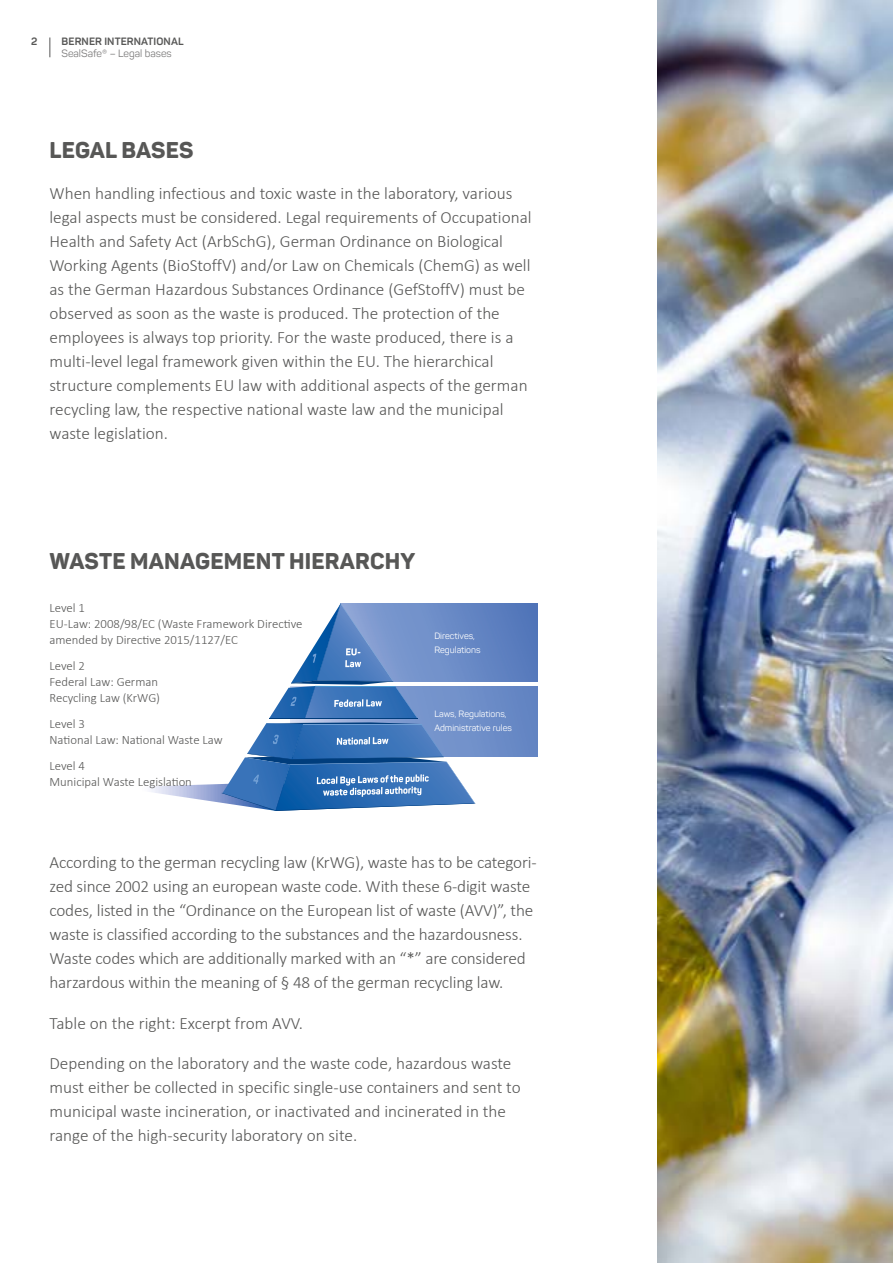
<style>
.page{position:relative;width:893px;height:1263px;background:#fff}
.page>*{position:absolute;margin:0;border:0;box-sizing:border-box;transform-origin:0 0}
.t1{font:800 22.5px "Panton";letter-spacing:.01em;color:#575756}
.t2{font:300 17.25px/24px "Calibri";color:#575756}
.t3{font:300 12.75px/15.8px "Calibri";color:#575756}
.t4{font:700 10.5px "Panton";letter-spacing:.01em;color:#575756}
.t5{font:10.5px "Panton";color:#7c7b7b}
.t6{font:9px/13.6px "Panton";color:#fff}
</style>
<div class="page">
<svg style="left:49px;top:38px;width:1px;height:19px"></svg>
<div style="left:340px;top:604px;width:198px;height:77px;background:#5b7ebf"></div>
<div style="left:290px;top:687px;width:248px;height:70px;background:#6889c5"></div>
<svg style="left:151px;top:603px;width:325px;height:208px"></svg>
<img style="left:657px;top:0;width:236px;height:1263px">
<p class="t4" style="left:31px;top:35px;width:8px">2</p>
<p class="t4" style="left:62px;top:35px;width:124px">BERNER INTERNATIONAL</p>
<p class="t5" style="left:61px;top:47px;width:112px">SealSafe® – Legal bases</p>
<h1 class="t1" style="left:50px;top:136px;width:145px">LEGAL BASES</h1>
<p class="t2" style="left:49px;top:181px;width:484px">When handling infectious and toxic waste in the laboratory, various legal aspects must be considered. Legal requirements of Occupational Health and Safety Act (ArbSchG), German Ordinance on Biological Working Agents (BioStoffV) and/or Law on Chemicals (ChemG) as well as the German Hazardous Substances Ordinance (GefStoffV) must be observed as soon as the waste is produced. The protection of the employees is always top priority. For the waste produced, there is a multi-level legal framework given within the EU. The hierarchical structure complements EU law with additional aspects of the german recycling law, the respective national waste law and the municipal waste legislation.</p>
<h1 class="t1" style="left:50px;top:547px;width:367px">WASTE MANAGEMENT HIERARCHY</h1>
<p class="t3" style="left:49px;top:600px;width:254px">Level 1<br>EU-Law: 2008/98/EC (Waste Framework Directive amended by Directive 2015/1127/EC</p>
<p class="t3" style="left:49px;top:658px;width:112px">Level 2<br>Federal Law: German<br>Recycling Law (KrWG)</p>
<p class="t3" style="left:49px;top:715px;width:175px">Level 3<br>National Law: National Waste Law</p>
<p class="t3" style="left:49px;top:757px;width:144px">Level 4<br>Municipal Waste Legislation</p>
<p class="t6" style="left:434px;top:629px;width:48px">Directives,<br>Regulations</p>
<p class="t6" style="left:434px;top:707px;width:79px">Laws, Regulations,<br>Administrative rules</p>
<p class="t2" style="left:49px;top:850px;width:489px">According to the german recycling law (KrWG), waste has to be categori&shy;zed since 2002 using an european waste code. With these 6-digit waste codes, listed in the “Ordinance on the European list of waste (AVV)”, the waste is classified according to the substances and the hazardousness.<br>Waste codes which are additionally marked with an “*” are considered harzardous within the meaning of § 48 of the german recycling law.</p>
<p class="t2" style="left:49px;top:1011px;width:255px">Table on the right: Excerpt from AVV.</p>
<p class="t2" style="left:49px;top:1051px;width:473px">Depending on the laboratory and the waste code, hazardous waste must either be collected in specific single-use containers and sent to municipal waste incineration, or inactivated and incinerated in the range of the high-security laboratory on site.</p>
</div>
